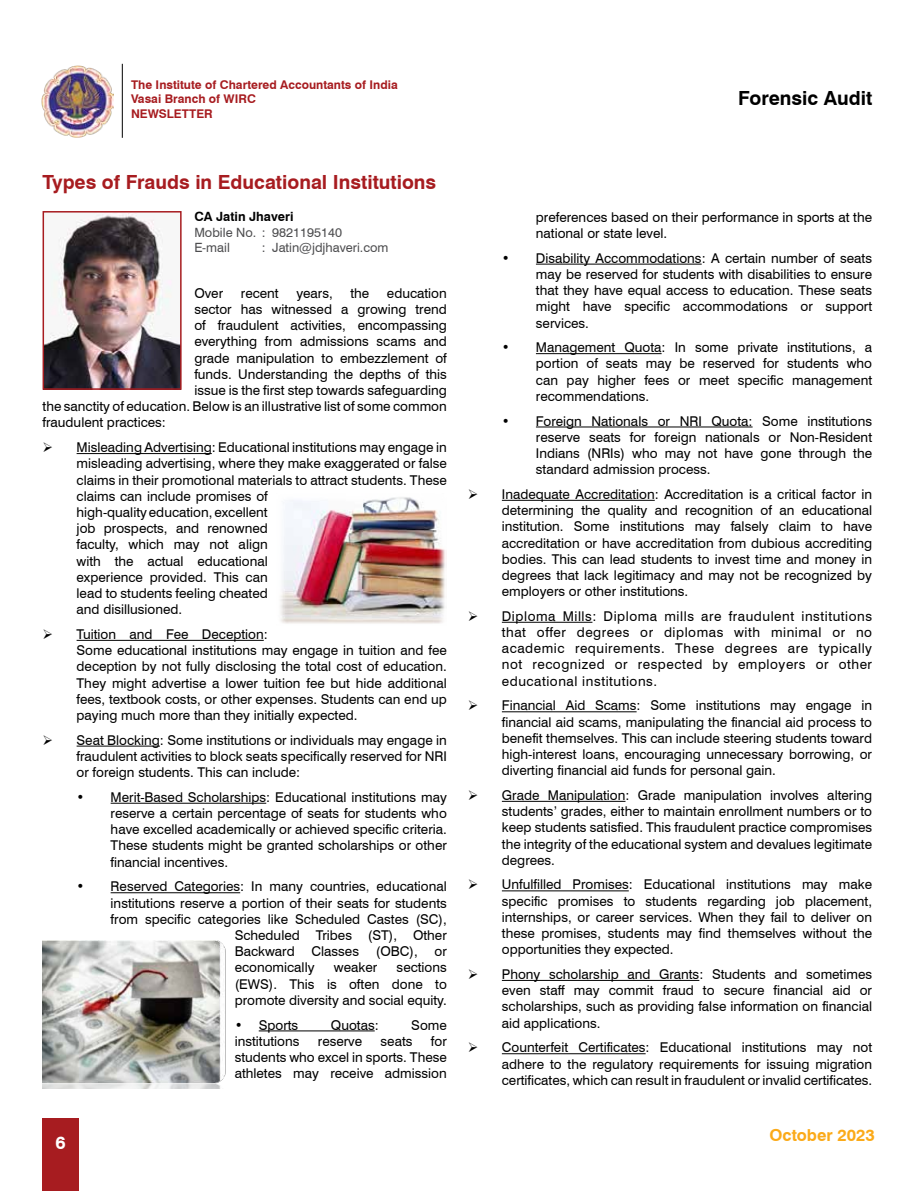
<style>
.page{position:relative;width:915px;height:1191px;background:#fff}
.page>*{position:absolute;margin:0;border:0;box-sizing:border-box;transform-origin:0 0}
.t1{font:700 19.5px "Swiss 721 BT";color:#a71c20}
.t2{font:700 19.5px "Swiss 721 BT";color:#000}
.t3{font:700 18px "Swiss 721 BT";color:#fff}
.t4{font:700 16.5px "Swiss 721 BT";color:#fbaa19}
.t5{font:13.5px/16.2px "Swiss 721 BT";color:#000;text-align:justify}
.t6{font:12.75px/15.3px "Swiss 721 BT";color:#4d4d4f}
.t7{font:700 12.75px "Swiss 721 BT";color:#000}
.t8{font:700 12px/14.4px "Swiss 721 BT";color:#a71c20}
</style>
<div class="page">
<div style="left:42px;top:1118px;width:37px;height:73px;background:#a71c20"></div>
<img style="left:41px;top:65px;width:73px;height:73px">
<hr style="left:122px;top:64px;width:1px;height:74px;background:#000">
<img style="left:46px;top:214px;width:132px;height:173px">
<div style="left:43px;top:211px;width:138px;height:179px;border:2px solid #a71c20"></div>
<hr style="left:77px;top:453px;width:135px;height:1px;background:#000">
<hr style="left:77px;top:640px;width:187px;height:1px;background:#000">
<hr style="left:77px;top:745px;width:83px;height:1px;background:#000">
<hr style="left:111px;top:803px;width:155px;height:1px;background:#000">
<hr style="left:111px;top:892px;width:129px;height:1px;background:#000">
<hr style="left:259px;top:1030px;width:115px;height:1px;background:#000">
<hr style="left:535px;top:264px;width:166px;height:1px;background:#000">
<hr style="left:535px;top:353px;width:126px;height:1px;background:#000">
<hr style="left:535px;top:426px;width:217px;height:1px;background:#000">
<hr style="left:501px;top:500px;width:153px;height:1px;background:#000">
<hr style="left:501px;top:622px;width:91px;height:1px;background:#000">
<hr style="left:501px;top:711px;width:135px;height:1px;background:#000">
<hr style="left:501px;top:801px;width:124px;height:1px;background:#000">
<hr style="left:501px;top:890px;width:127px;height:1px;background:#000">
<hr style="left:501px;top:980px;width:198px;height:1px;background:#000">
<hr style="left:501px;top:1053px;width:144px;height:1px;background:#000">
<img style="left:280px;top:497px;width:165px;height:127px">
<img style="left:43px;top:940px;width:183px;height:149px">
<p class="t8" style="left:131px;top:77px;width:268px">The Institute of Chartered Accountants of India<br>Vasai Branch of WIRC<br>NEWSLETTER</p>
<h1 class="t2" style="left:738px;top:86px;width:136px">Forensic Audit</h1>
<h1 class="t1" style="left:43px;top:170px;width:395px">Types of Frauds in Educational Institutions</h1>
<p class="t7" style="left:194px;top:209px;width:101px">CA Jatin Jhaveri</p>
<p class="t6" style="left:194px;top:224px;width:149px">Mobile No. : 9821195140<br>E-mail</p>
<p class="t6" style="left:262px;top:239px;width:128px">: Jatin@jdjhaveri.com</p>
<p class="t5" style="left:194px;top:285px;width:30px">Over</p>
<p class="t5" style="left:241px;top:285px;width:39px">recent</p>
<p class="t5" style="left:296px;top:285px;width:38px">years,</p>
<p class="t5" style="left:350px;top:285px;width:20px">the</p>
<p class="t5" style="left:387px;top:285px;width:61px">education</p>
<p class="t5" style="left:194px;top:301px;width:254px">sector has witnessed a growing trend</p>
<p class="t5" style="left:194px;top:317px;width:254px">of fraudulent activities, encompassing</p>
<p class="t5" style="left:194px;top:333px;width:254px">everything from admissions scams and</p>
<p class="t5" style="left:194px;top:349px;width:254px">grade manipulation to embezzlement of</p>
<p class="t5" style="left:194px;top:366px;width:254px">funds. Understanding the depths of this</p>
<p class="t5" style="left:194px;top:382px;width:254px">issue is the first step towards safeguarding</p>
<p class="t5" style="left:43px;top:398px;width:405px">the sanctity of education. Below is an illustrative list of some common</p>
<p class="t5" style="left:43px;top:414px;width:125px">fraudulent practices:</p>
<p class="t5" style="left:77px;top:439px;width:371px;text-align:left;text-indent:-34px">➢ Misleading Advertising: Educational institutions may engage in misleading advertising, where they make exaggerated or false claims in their promotional materials to attract students. These claims can include promises of<br>high-quality education, excellent<br>job prospects, and renowned<br>faculty, which may not align<br>with the actual educational<br>experience provided. This can<br>lead to students feeling cheated<br>and disillusioned.</p>
<p class="t5" style="left:77px;top:626px;width:371px;text-align:left;text-indent:-34px">➢ Tuition and Fee Deception:<br>Some educational institutions may engage in tuition and fee deception by not fully disclosing the total cost of education.<br>They might advertise a lower tuition fee but hide additional fees, textbook costs, or other expenses. Students can end up paying much more than they initially expected.</p>
<p class="t5" style="left:77px;top:731px;width:371px;text-indent:-34px">➢ Seat Blocking: Some institutions or individuals may engage in fraudulent activities to block seats specifically reserved for NRI or foreign students. This can include:</p>
<p class="t5" style="left:111px;top:789px;width:337px;text-indent:-34px">• Merit-Based Scholarships: Educational institutions may reserve a certain percentage of seats for students who have excelled academically or achieved specific criteria.<br>These students might be granted scholarships or other financial incentives.</p>
<p class="t5" style="left:77px;top:878px;width:371px">• Reserved Categories: In many countries, educational</p>
<p class="t5" style="left:111px;top:894px;width:337px">institutions reserve a portion of their seats for students</p>
<p class="t5" style="left:111px;top:910px;width:337px">from specific categories like Scheduled Castes (SC),</p>
<p class="t5" style="left:235px;top:927px;width:213px">Scheduled Tribes (ST), Other</p>
<p class="t5" style="left:235px;top:943px;width:213px">Backward Classes (OBC), or</p>
<p class="t5" style="left:235px;top:959px;width:81px">economically</p>
<p class="t5" style="left:334px;top:959px;width:45px">weaker</p>
<p class="t5" style="left:235px;top:959px;width:213px;text-indent:162px">sections (EWS). This is often done to promote diversity and social equity.</p>
<p class="t5" style="left:235px;top:1016px;width:65px">• Sports</p>
<p class="t5" style="left:331px;top:1016px;width:49px">Quotas:</p>
<p class="t5" style="left:411px;top:1016px;width:37px">Some</p>
<p class="t5" style="left:235px;top:1032px;width:66px">institutions</p>
<p class="t5" style="left:318px;top:1032px;width:46px">reserve</p>
<p class="t5" style="left:380px;top:1032px;width:33px">seats</p>
<p class="t5" style="left:235px;top:1032px;width:213px;text-indent:196px">for students who excel in sports. These athletes may receive admission</p>
<h2 class="t3" style="left:55px;top:1131px;width:12px">6</h2>
<p class="t5" style="left:535px;top:209px;width:337px">preferences based on their performance in sports at the national or state level.</p>
<p class="t5" style="left:535px;top:250px;width:337px;text-indent:-34px">• Disability Accommodations: A certain number of seats may be reserved for students with disabilities to ensure that they have equal access to education. These seats might have specific accommodations or support services.</p>
<p class="t5" style="left:535px;top:339px;width:337px;text-indent:-34px">• Management Quota: In some private institutions, a portion of seats may be reserved for students who can pay higher fees or meet specific management recommendations.</p>
<p class="t5" style="left:535px;top:412px;width:337px;text-indent:-34px">• Foreign Nationals or NRI Quota: Some institutions reserve seats for foreign nationals or Non-Resident Indians (NRIs) who may not have gone through the standard admission process.</p>
<p class="t5" style="left:501px;top:486px;width:371px;text-indent:-34px">➢ Inadequate Accreditation: Accreditation is a critical factor in determining the quality and recognition of an educational institution. Some institutions may falsely claim to have accreditation or have accreditation from dubious accrediting bodies. This can lead students to invest time and money in degrees that lack legitimacy and may not be recognized by employers or other institutions.</p>
<p class="t5" style="left:501px;top:608px;width:371px;text-indent:-34px">➢ Diploma Mills: Diploma mills are fraudulent institutions that offer degrees or diplomas with minimal or no academic requirements. These degrees are typically not recognized or respected by employers or other educational institutions.</p>
<p class="t5" style="left:501px;top:697px;width:371px;text-indent:-34px">➢ Financial Aid Scams: Some institutions may engage in financial aid scams, manipulating the financial aid process to benefit themselves. This can include steering students toward high-interest loans, encouraging unnecessary borrowing, or diverting financial aid funds for personal gain.</p>
<p class="t5" style="left:501px;top:787px;width:371px;text-indent:-34px">➢ Grade Manipulation: Grade manipulation involves altering students’ grades, either to maintain enrollment numbers or to keep students satisfied. This fraudulent practice compromises the integrity of the educational system and devalues legitimate degrees.</p>
<p class="t5" style="left:501px;top:876px;width:371px;text-indent:-34px">➢ Unfulfilled Promises: Educational institutions may make specific promises to students regarding job placement, internships, or career services. When they fail to deliver on these promises, students may find themselves without the opportunities they expected.</p>
<p class="t5" style="left:501px;top:966px;width:371px;text-indent:-34px">➢ Phony scholarship and Grants: Students and sometimes even staff may commit fraud to secure financial aid or scholarships, such as providing false information on financial aid applications.</p>
<p class="t5" style="left:501px;top:1039px;width:371px;text-indent:-34px">➢ Counterfeit Certificates: Educational institutions may not adhere to the regulatory requirements for issuing migration certificates, which can result in fraudulent or invalid certificates.</p>
<p class="t4" style="left:769px;top:1125px;width:107px">October 2023</p>
</div>
